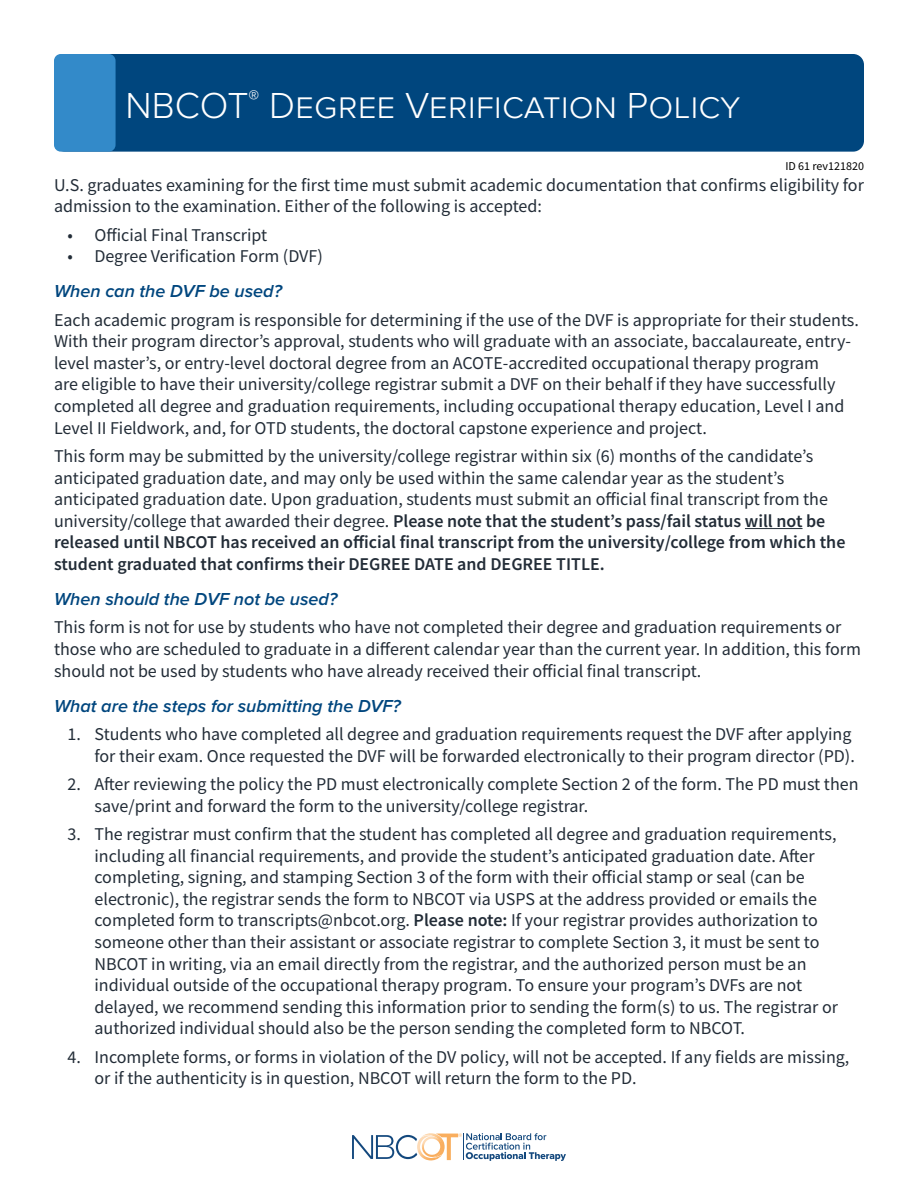
<style>
.page{position:relative;width:918px;height:1188px;background:#fff}
.page>*{position:absolute;margin:0;border:0;box-sizing:border-box;transform-origin:0 0}
.t1{font:300 37.5px "Proxima Nova";color:#fff}
.t2{font:18px/21.6px "Source Sans Pro";color:#222c37}
.t3{font:italic 600 18px "Proxima Nova";color:#00467e}
.t4{font:12px "Source Sans Pro";color:#000}
.s1{font-weight:600}
</style>
<div class="page">
<div style="left:54px;top:54px;width:810px;height:98px;background:#00467e;border-radius:11px"></div>
<hr style="left:745px;top:528px;width:58px;height:1px;background:#222c37">
<div style="left:54px;top:54px;width:62px;height:98px;background:#338ac9;border-radius:7px"></div>
<svg style="left:352px;top:1133px;width:214px;height:28px"></svg>
<h1 class="t1" style="left:126px;top:83px;width:616px">NBCOT<sup>®</sup> Degree Verification Policy</h1>
<p class="t4" style="left:785px;top:158px;width:80px">ID 61 rev121820</p>
<p class="t2" style="left:54px;top:174px;width:811px">U.S. graduates examining for the first time must submit academic documentation that confirms eligibility for admission to the examination. Either of the following is accepted:</p>
<p class="t2" style="left:68px;top:224px;width:201px">• Official Final Transcript</p>
<p class="t2" style="left:68px;top:245px;width:257px">• Degree Verification Form (DVF)</p>
<p class="t3" style="left:54px;top:281px;width:230px">When can the DVF be used?</p>
<p class="t2" style="left:54px;top:309px;width:807px">Each academic program is responsible for determining if the use of the DVF is appropriate for their students.<br>With their program director’s approval, students who will graduate with an associate, baccalaureate, entry&shy;level master’s, or entry-level doctoral degree from an ACOTE-accredited occupational therapy program<br>are eligible to have their university/college registrar submit a DVF on their behalf if they have successfully completed all degree and graduation requirements, including occupational therapy education, Level I and Level II Fieldwork, and, for OTD students, the doctoral capstone experience and project.</p>
<p class="t2" style="left:54px;top:445px;width:793px">This form may be submitted by the university/college registrar within six (6) months of the candidate’s anticipated graduation date, and may only be used within the same calendar year as the student’s anticipated graduation date. Upon graduation, students must submit an official final transcript from the university/college that awarded their degree. <span class="s1">Please note that the student’s pass/fail status will not be released until NBCOT has received an official final transcript from the university/college from which the student graduated that confirms their DEGREE DATE and DEGREE TITLE.</span></p>
<p class="t3" style="left:54px;top:588px;width:285px">When should the DVF not be used?</p>
<p class="t2" style="left:54px;top:617px;width:809px">This form is not for use by students who have not completed their degree and graduation requirements or those who are scheduled to graduate in a different calendar year than the current year. In addition, this form should not be used by students who have already received their official final transcript.</p>
<p class="t3" style="left:54px;top:695px;width:348px">What are the steps for submitting the DVF?</p>
<p class="t2" style="left:68px;top:723px;width:789px;text-align:right">1. Students who have completed all degree and graduation requirements request the DVF after applying for their exam. Once requested the DVF will be forwarded electronically to their program director (PD).</p>
<p class="t2" style="left:94px;top:773px;width:766px;text-indent:-27px">2. After reviewing the policy the PD must electronically complete Section 2 of the form. The PD must then save/print and forward the form to the university/college registrar.</p>
<p class="t2" style="left:94px;top:823px;width:745px;text-indent:-27px">3. The registrar must confirm that the student has completed all degree and graduation requirements, including all financial requirements, and provide the student’s anticipated graduation date. After completing, signing, and stamping Section 3 of the form with their official stamp or seal (can be electronic), the registrar sends the form to NBCOT via USPS at the address provided or emails the completed form to transcripts@nbcot.org. <span class="s1">Please note:</span> If your registrar provides authorization to someone other than their assistant or associate registrar to complete Section 3, it must be sent to NBCOT in writing, via an email directly from the registrar, and the authorized person must be an individual outside of the occupational therapy program. To ensure your program’s DVFs are not delayed, we recommend sending this information prior to sending the form(s) to us. The registrar or authorized individual should also be the person sending the completed form to NBCOT.</p>
<p class="t2" style="left:94px;top:1046px;width:756px;text-indent:-27px">4. Incomplete forms, or forms in violation of the DV policy, will not be accepted. If any fields are missing, or if the authenticity is in question, NBCOT will return the form to the PD.</p>
</div>
